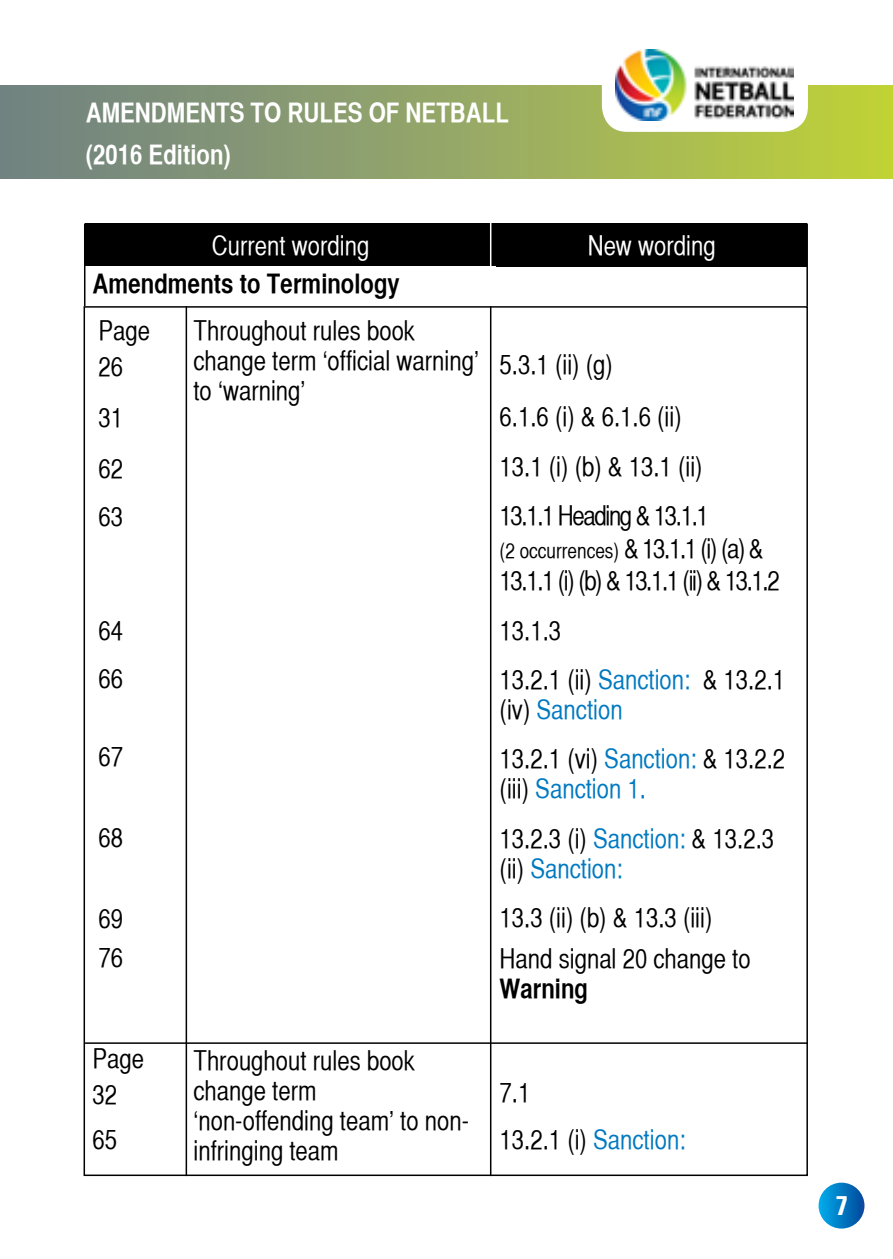
<style>
.page{position:relative;width:893px;height:1259px;background:#fff}
.page>*{position:absolute;margin:0;border:0;box-sizing:border-box;transform-origin:0 0}
.t1{font:27px/49.5px "Helvetica CY Plain";color:#000}
.t2{font:27px/42px "Helvetica CY Bold";color:#fff}
.t3{font:27px/49.5px "Helvetica CY Plain";letter-spacing:-.05em;color:#000}
.t4{font:27px "Helvetica CY Bold";color:#000}
.t5{font:27px "Helvetica CY Plain";color:#fff}
.t6{font:700 condensed 27px "Univers";color:#fff}
.t7{font:21px "Helvetica CY Plain";color:#000}
.s1{font-size:27px}
.s2{color:#0079c1}
</style>
<div class="page">
<div style="left:819px;top:1182px;width:45px;height:46px;background:linear-gradient(to right,#02acec,#044a9c);border-radius:23px"></div>
<div style="left:0;top:85px;width:893px;height:94px;background:linear-gradient(to right,#6e8089,#bfd13d)"></div>
<div style="left:602px;top:19px;width:206px;height:113px;background:#fff;border-radius:26px"></div>
<img style="left:616px;top:50px;width:177px;height:70px">
<hr style="left:186px;top:306px;width:1px;height:870px;background:#000">
<hr style="left:490px;top:306px;width:1px;height:870px;background:#000">
<hr style="left:85px;top:1042px;width:723px;height:2px;background:#000">
<div style="left:85px;top:223px;width:411px;height:43px;background:#000"></div>
<div style="left:496px;top:223px;width:311px;height:44px;background:#000"></div>
<hr style="left:84px;top:223px;width:1px;height:83px;background:#000">
<hr style="left:806px;top:223px;width:2px;height:83px;background:#000">
<hr style="left:490px;top:223px;width:1px;height:44px;background:#fff">
<p class="t2" style="left:86px;top:91px;width:425px">AMENDMENTS TO RULES OF NETBALL (2016 Edition)</p>
<p class="t5" style="left:212px;top:230px;width:159px">Current wording</p>
<p class="t5" style="left:588px;top:230px;width:129px">New wording</p>
<p class="t4" style="left:92px;top:267px;width:309px">Amendments to Terminology</p>
<p class="t1" style="left:99px;top:312px;width:53px;line-height:36px">Page<br>26</p>
<p class="t1" style="left:99px;top:391px;width:26px;line-height:51px">31<br>62</p>
<p class="t1" style="left:99px;top:491px;width:26px">63</p>
<p class="t1" style="left:99px;top:606px;width:26px;line-height:48px">64<br>66</p>
<p class="t1" style="left:99px;top:731px;width:26px">67</p>
<p class="t1" style="left:99px;top:812px;width:26px">68</p>
<p class="t1" style="left:99px;top:898px;width:26px;line-height:39px">69<br>76</p>
<p class="t1" style="left:92px;top:1040px;width:53px;line-height:36px">Page<br>32</p>
<p class="t1" style="left:92px;top:1114px;width:26px">65</p>
<p class="t1" style="left:193px;top:315px;width:287px;line-height:30px">Throughout rules book change term ‘official warning’ to ‘warning’</p>
<p class="t1" style="left:193px;top:1045px;width:277px;line-height:30px">Throughout rules book change term<br>‘non-offending team’ to non&shy;infringing team</p>
<p class="t1" style="left:500px;top:338px;width:184px;line-height:52.5px">5.3.1 (ii) (g)<br>6.1.6 (i) &amp; 6.1.6 (ii)</p>
<p class="t3" style="left:500px;top:442px;width:211px">13.1 (i) (b) &amp; 13.1 (ii)<br>13.1.1 Heading &amp; 13.1.1</p>
<p class="t7" style="left:500px;top:538px;width:265px">(2 occurrences) <span class="s1">&amp; 13.1.1 (i) (a) &amp;</span></p>
<p class="t1" style="left:500px;top:556px;width:287px">13.1.1 (i) (b) &amp; 13.1.1 (ii) &amp; 13.1.2<br>13.1.3<br>13.2.1 (ii) <span class="s2">Sanction:</span> &amp; 13.2.1</p>
<p class="t1" style="left:500px;top:685px;width:287px">(iv) <span class="s2">Sanction<br></span>13.2.1 (vi) <span class="s2">Sanction:</span> &amp; 13.2.2</p>
<p class="t1" style="left:500px;top:764px;width:276px">(iii) <span class="s2">Sanction 1.<br></span>13.2.3 (i) <span class="s2">Sanction:</span> &amp; 13.2.3</p>
<p class="t1" style="left:500px;top:843px;width:214px">(ii) <span class="s2">Sanction:<br></span>13.3 (ii) (b) &amp; 13.3 (iii)</p>
<p class="t1" style="left:500px;top:934px;width:253px">Hand signal 20 change to</p>
<p class="t4" style="left:500px;top:972px;width:90px">Warning</p>
<p class="t1" style="left:500px;top:1068px;width:187px;line-height:47.1px">7.1<br>13.2.1 (i) <span class="s2">Sanction:</span></p>
<p class="t6" style="left:836px;top:1189px;width:13px">7</p>
</div>
